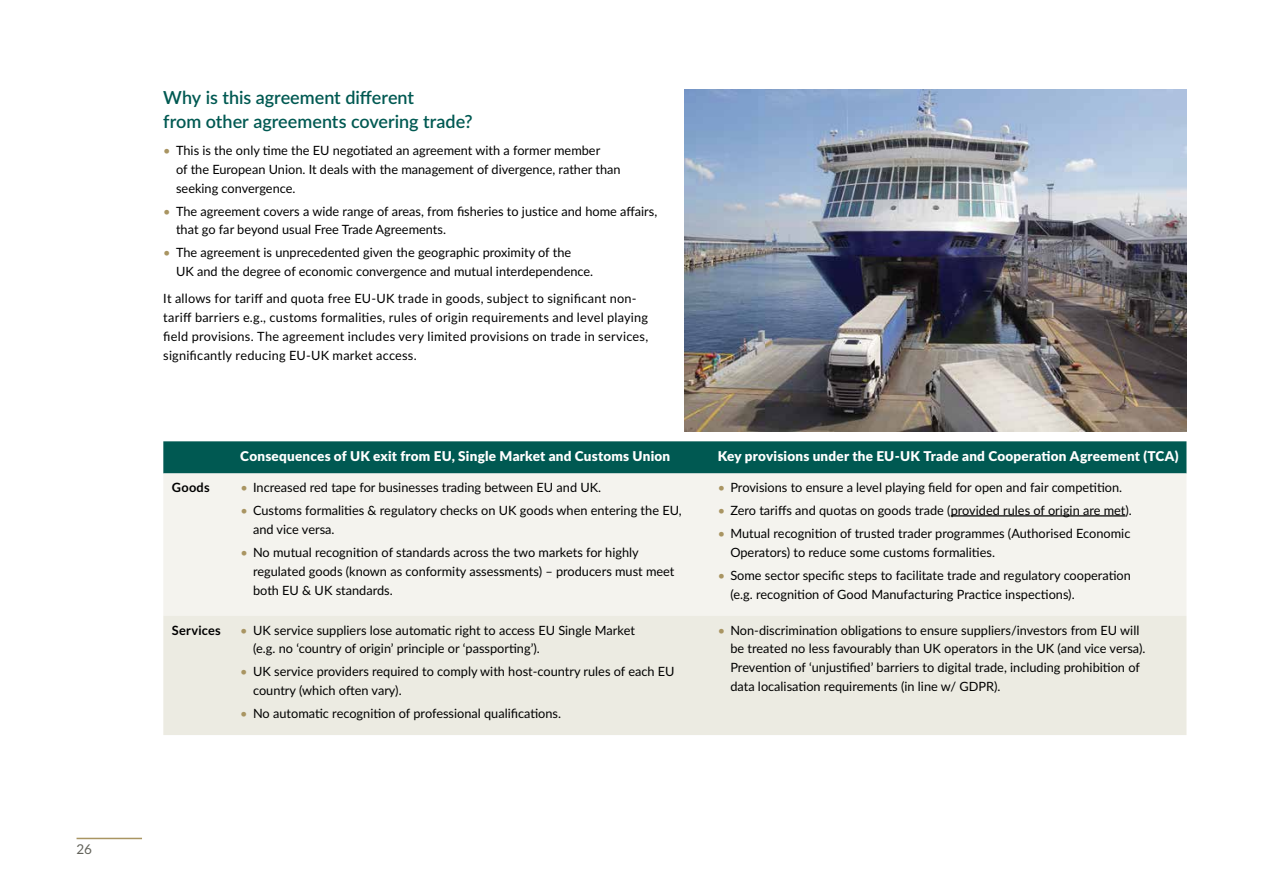
<style>
.page{position:relative;width:1263px;height:893px;background:#fff}
.page>*{position:absolute;margin:0;border:0;box-sizing:border-box;transform-origin:0 0}
.t1{font:600 18px/24px "Lato";color:#005952}
.t2{font:900 13.5px "Lato";letter-spacing:.015em;color:#fff}
.t3{font:13.5px "Lato";color:#63635b}
.t4{font:12.75px/18.8px "Lato";color:#000}
.t5{font:12.75px/18.8px "Lato";letter-spacing:.02em;color:#000}
.t6{font:700 12.75px "Lato";letter-spacing:.02em;color:#000}
.s1{color:#a99562}
</style>
<div class="page">
<img style="left:684px;top:89px;width:502px;height:343px">
<div style="left:163px;top:441px;width:1023px;height:32px;background:#005952"></div>
<div style="left:163px;top:473px;width:1023px;height:143px;background:#f4f3ee"></div>
<div style="left:163px;top:616px;width:1023px;height:119px;background:#ecebe2"></div>
<hr style="left:951px;top:515px;width:174px;height:1px;background:#000">
<hr style="left:77px;top:838px;width:65px;height:1px;background:#a99562">
<p class="t3" style="left:77px;top:840px;width:17px">26</p>
<h1 class="t1" style="left:163px;top:84px;width:311px">Why is this agreement different<br>from other agreements covering trade?</h1>
<p class="t4" style="left:176px;top:140px;width:446px;text-indent:-13px"><span class="s1">•</span> This is the only time the EU negotiated an agreement with a former member<br>of the European Union. It deals with the management of divergence, rather than seeking convergence.</p>
<p class="t4" style="left:176px;top:201px;width:483px;text-indent:-13px"><span class="s1">•</span> The agreement covers a wide range of areas, from fisheries to justice and home affairs, that go far beyond usual Free Trade Agreements.</p>
<p class="t4" style="left:176px;top:243px;width:419px;text-indent:-13px"><span class="s1">•</span> The agreement is unprecedented given the geographic proximity of the<br>UK and the degree of economic convergence and mutual interdependence.</p>
<p class="t5" style="left:163px;top:289px;width:486px">It allows for tariff and quota free EU-UK trade in goods, subject to significant non&shy;tariff barriers e.g., customs formalities, rules of origin requirements and level playing field provisions. The agreement includes very limited provisions on trade in services, significantly reducing EU-UK market access.</p>
<p class="t2" style="left:240px;top:446px;width:431px">Consequences of UK exit from EU, Single Market and Customs Union</p>
<p class="t2" style="left:718px;top:446px;width:462px">Key provisions under the EU-UK Trade and Cooperation Agreement (TCA)</p>
<p class="t6" style="left:172px;top:478px;width:39px">Goods</p>
<p class="t4" style="left:240px;top:478px;width:362px"><span class="s1">•</span> Increased red tape for businesses trading between EU and UK.</p>
<p class="t4" style="left:253px;top:501px;width:430px;text-indent:-13px"><span class="s1">•</span> Customs formalities &amp; regulatory checks on UK goods when entering the EU, and vice versa.</p>
<p class="t4" style="left:253px;top:542px;width:423px;text-indent:-13px"><span class="s1">•</span> No mutual recognition of standards across the two markets for highly regulated goods (known as conformity assessments) – producers must meet both EU &amp; UK standards.</p>
<p class="t6" style="left:172px;top:620px;width:51px">Services</p>
<p class="t4" style="left:253px;top:620px;width:383px;text-indent:-13px"><span class="s1">•</span> UK service suppliers lose automatic right to access EU Single Market (e.g. no ‘country of origin’ principle or ‘passporting’).</p>
<p class="t4" style="left:253px;top:662px;width:423px;text-indent:-13px"><span class="s1">•</span> UK service providers required to comply with host-country rules of each EU country (which often vary).</p>
<p class="t4" style="left:240px;top:703px;width:322px"><span class="s1">•</span> No automatic recognition of professional qualifications.</p>
<p class="t4" style="left:718px;top:478px;width:406px"><span class="s1">•</span> Provisions to ensure a level playing field for open and fair competition.</p>
<p class="t4" style="left:718px;top:501px;width:416px"><span class="s1">•</span> Zero tariffs and quotas on goods trade (provided rules of origin are met).</p>
<p class="t4" style="left:730px;top:524px;width:401px;text-indent:-13px"><span class="s1">•</span> Mutual recognition of trusted trader programmes (Authorised Economic<br>Operators) to reduce some customs formalities.</p>
<p class="t4" style="left:730px;top:565px;width:402px;text-indent:-13px"><span class="s1">•</span> Some sector specific steps to facilitate trade and regulatory cooperation (e.g. recognition of Good Manufacturing Practice inspections).</p>
<p class="t4" style="left:730px;top:620px;width:416px;text-indent:-13px"><span class="s1">•</span> Non-discrimination obligations to ensure suppliers/investors from EU will be treated no less favourably than UK operators in the UK (and vice versa).<br>Prevention of ‘unjustified’ barriers to digital trade, including prohibition of data localisation requirements (in line w/ GDPR).</p>
</div>
